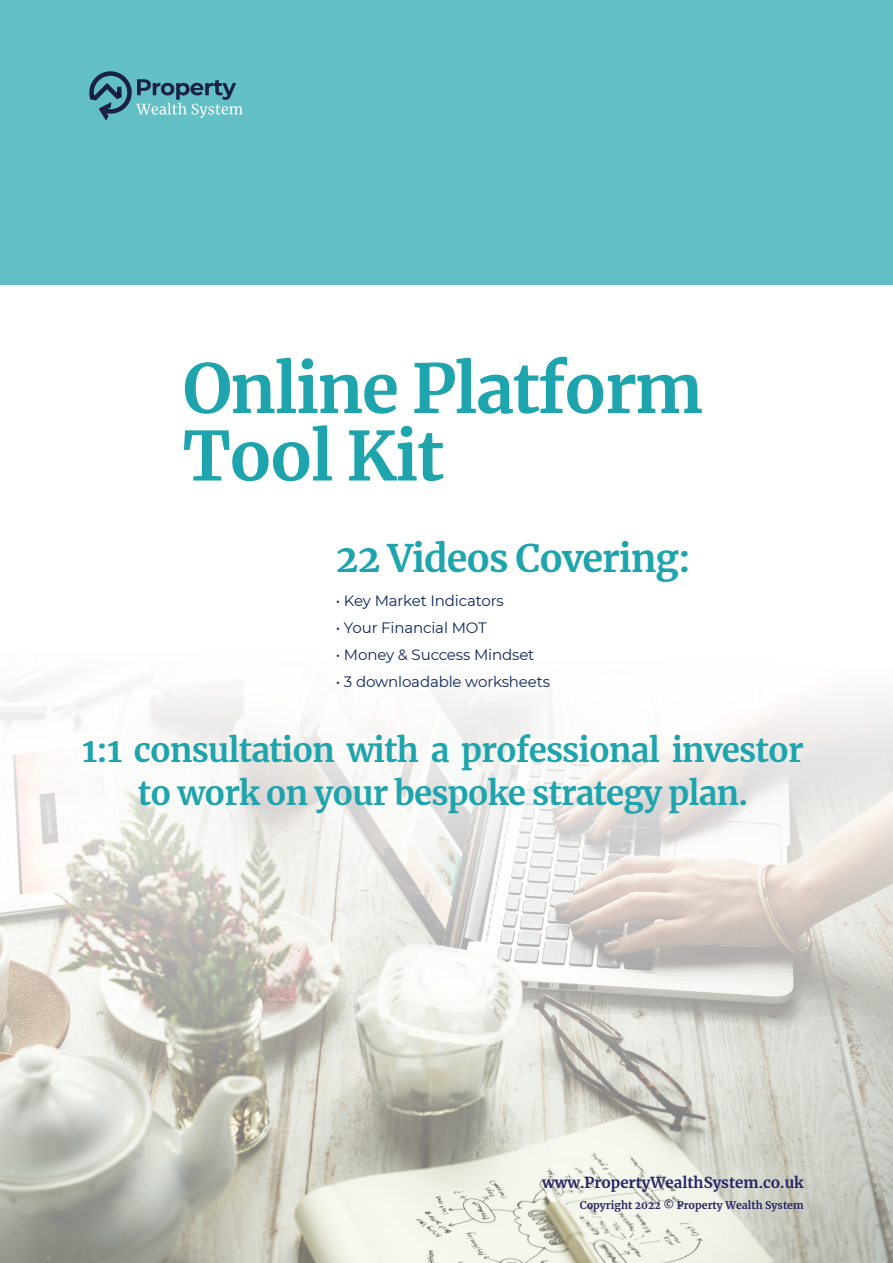
<style>
.page{position:relative;width:893px;height:1263px;background:#fff}
.page>*{position:absolute;margin:0;border:0;box-sizing:border-box;transform-origin:0 0}
.HEADING_BLUE{font:700 67.5px/67.5px "Merriweather";letter-spacing:-.025em;color:#1ea4ad}
.HEADING_BLUE-2{font:700 37.5px "Merriweather";letter-spacing:-.025em;color:#1ea4ad}
.HEADING_BLUE-3{font:700 33px/43.5px "Merriweather";letter-spacing:-.025em;color:#1ea4ad;text-align:center}
.BODY_BLUE{font:15px "Montserrat";letter-spacing:-.01em;color:#0f265c}
.t1{font:700 15px "Merriweather";color:#232662}
.t2{font:700 10.5px "Merriweather";color:#232662}
</style>
<div class="page">
<img style="left:0;top:687px;width:893px;height:576px">
<div style="left:0;top:0;width:893px;height:285px;background:#61bfc5"></div>
<svg style="left:89px;top:71px;width:154px;height:50px"></svg>
<p class="HEADING_BLUE" style="left:183px;top:353px;width:522px">Online Platform<br>Tool Kit</p>
<p class="HEADING_BLUE-2" style="left:336px;top:533px;width:356px">22 Videos Covering:</p>
<p class="BODY_BLUE" style="left:336px;top:590px;width:169px">• Key Market Indicators</p>
<p class="BODY_BLUE" style="left:336px;top:617px;width:152px">• Your Financial MOT</p>
<p class="BODY_BLUE" style="left:336px;top:644px;width:200px">• Money &amp; Success Mindset</p>
<p class="BODY_BLUE" style="left:336px;top:671px;width:216px">• 3 downloadable worksheets</p>
<p class="HEADING_BLUE-3" style="left:82px;top:727px;width:723px">1:1 consultation with a professional investor to work on your bespoke strategy plan.</p>
<p class="t1" style="left:542px;top:1172px;width:263px">www.PropertyWealthSystem.co.uk</p>
<p class="t2" style="left:580px;top:1198px;width:225px">Copyright 2022 © Property Wealth System</p>
</div>
